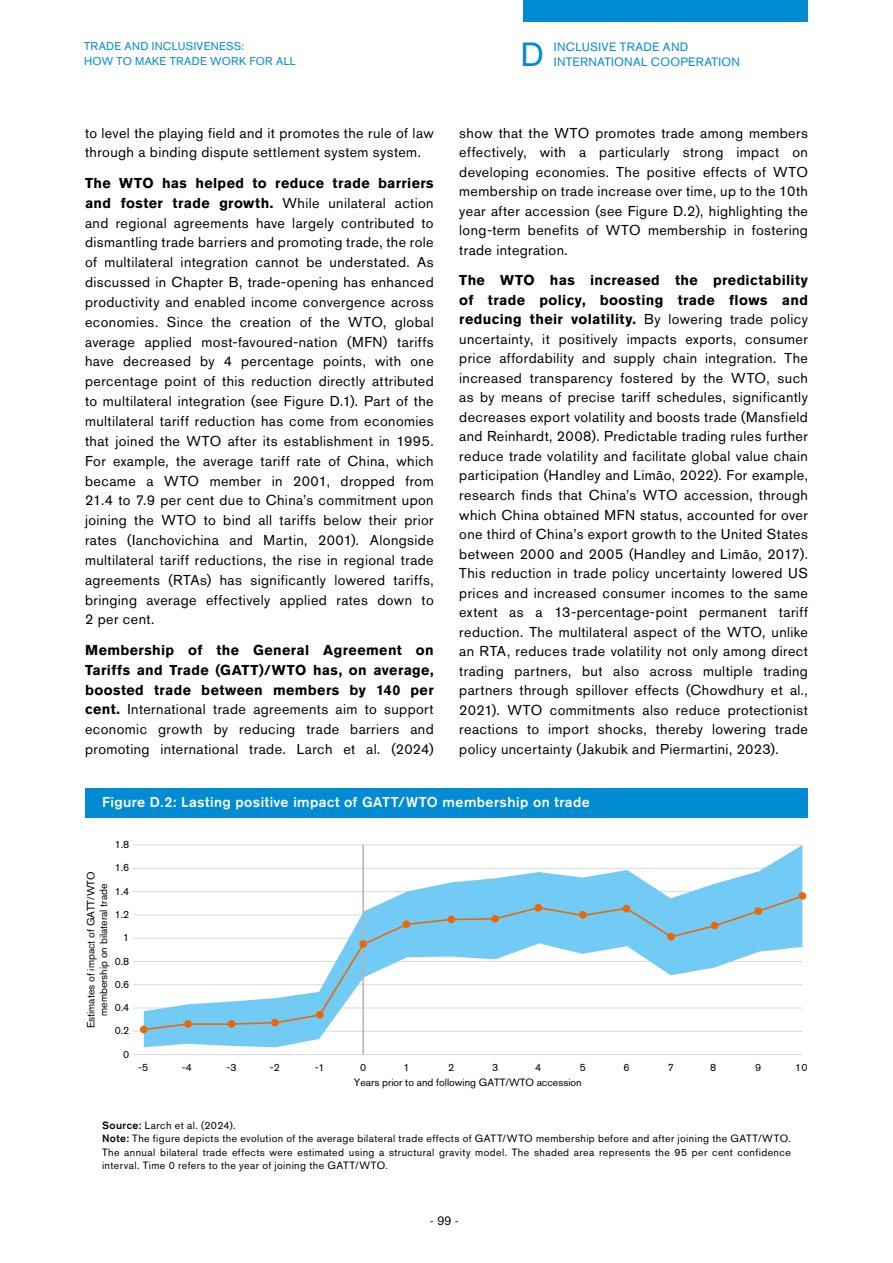
<style>
.page{position:relative;width:893px;height:1263px;background:#fff}
.page>*{position:absolute;margin:0;border:0;box-sizing:border-box;transform-origin:0 0}
.t1{font:33.3px "Akzidenz Grotesk BE";color:#008bd2}
.t2{font:14.25px/19.5px "Akzidenz Grotesk BE";letter-spacing:.03em;color:#000;text-align:justify}
.t3{font:500 14.25px "Akzidenz Grotesk BE";letter-spacing:.03em;color:#fff}
.t4{font:12px/15px "Akzidenz Grotesk BE";letter-spacing:.025em;color:#008bd2}
.t5{font:300 12px "Calvert MT Std";color:#000}
.t6{font:11.25px/14.2px "Akzidenz Grotesk BE";letter-spacing:.025em;color:#008bd2}
.t7{font:10.5px/13.5px "Akzidenz Grotesk BE";letter-spacing:.04em;color:#000}
.t8{font:10.5px/12.6px "Akzidenz Grotesk BE";color:#000;text-align:center}
.s1{font-weight:700}
.s2{font-weight:500}
</style>
<div class="page">
<div style="left:523px;top:0;width:285px;height:21px;background:#008bd2"></div>
<div style="left:85px;top:788px;width:723px;height:30px;background:#008bd2"></div>
<hr style="left:133px;top:1031px;width:669px;height:1px;background:#dadada">
<hr style="left:133px;top:1008px;width:669px;height:1px;background:#dadada">
<hr style="left:133px;top:984px;width:669px;height:1px;background:#dadada">
<hr style="left:133px;top:891px;width:669px;height:1px;background:#dadada">
<hr style="left:133px;top:845px;width:669px;height:1px;background:#dadada">
<hr style="left:133px;top:914px;width:669px;height:1px;background:#dadada">
<hr style="left:133px;top:938px;width:669px;height:1px;background:#dadada">
<hr style="left:133px;top:961px;width:669px;height:1px;background:#dadada">
<hr style="left:133px;top:868px;width:669px;height:1px;background:#dadada">
<svg style="left:144px;top:845px;width:658px;height:202px"></svg>
<svg style="left:143px;top:894px;width:660px;height:137px"></svg>
<hr style="left:133px;top:1054px;width:669px;height:1px;background:#dadada">
<hr style="left:362px;top:845px;width:2px;height:210px;background:#b3b2b2">
<div style="left:140px;top:1026px;width:8px;height:7px;background:#ec6608;border-radius:50%"></div>
<div style="left:228px;top:1020px;width:7px;height:8px;background:#ec6608;border-radius:50%"></div>
<div style="left:271px;top:1019px;width:8px;height:7px;background:#ec6608;border-radius:50%"></div>
<div style="left:316px;top:1011px;width:8px;height:7px;background:#ec6608;border-radius:50%"></div>
<div style="left:359px;top:940px;width:8px;height:8px;background:#ec6608;border-radius:50%"></div>
<div style="left:403px;top:920px;width:7px;height:8px;background:#ec6608;border-radius:50%"></div>
<div style="left:447px;top:915px;width:8px;height:8px;background:#ec6608;border-radius:50%"></div>
<div style="left:491px;top:915px;width:8px;height:8px;background:#ec6608;border-radius:50%"></div>
<div style="left:534px;top:904px;width:8px;height:8px;background:#ec6608;border-radius:50%"></div>
<div style="left:579px;top:911px;width:8px;height:8px;background:#ec6608;border-radius:50%"></div>
<div style="left:623px;top:905px;width:7px;height:7px;background:#ec6608;border-radius:50%"></div>
<div style="left:667px;top:933px;width:8px;height:7px;background:#ec6608;border-radius:50%"></div>
<div style="left:711px;top:922px;width:7px;height:7px;background:#ec6608;border-radius:50%"></div>
<div style="left:754px;top:907px;width:8px;height:8px;background:#ec6608;border-radius:50%"></div>
<div style="left:799px;top:892px;width:7px;height:8px;background:#ec6608;border-radius:50%"></div>
<div style="left:184px;top:1020px;width:8px;height:8px;background:#ec6608;border-radius:50%"></div>
<p class="t6" style="left:84px;top:39px;width:213px">TRADE AND INCLUSIVENESS:<br>HOW TO MAKE TRADE WORK FOR ALL</p>
<h1 class="t1" style="left:520px;top:35px;width:25px">D</h1>
<p class="t4" style="left:554px;top:39px;width:188px">INCLUSIVE TRADE AND<br>INTERNATIONAL COOPERATION</p>
<p class="t2" style="left:459px;top:123px;width:350px">show that the WTO promotes trade among members effectively, with a particularly strong impact on developing economies. The positive effects of WTO membership on trade increase over time, up to the 10th year after accession (see Figure D.2), highlighting the long-term benefits of WTO membership in fostering trade integration.</p>
<p class="t2" style="left:459px;top:270px;width:350px"><span class="s1">The WTO has increased the predictability of trade policy, boosting trade flows and reducing their volatility.</span> By lowering trade policy uncertainty, it positively impacts exports, consumer price affordability and supply chain integration. The increased transparency fostered by the WTO, such as by means of precise tariff schedules, significantly decreases export volatility and boosts trade (Mansfield and Reinhardt, 2008). Predictable trading rules further reduce trade volatility and facilitate global value chain participation (Handley and Limão, 2022). For example, research finds that China’s WTO accession, through which China obtained MFN status, accounted for over one third of China’s export growth to the United States between 2000 and 2005 (Handley and Limão, 2017).<br>This reduction in trade policy uncertainty lowered US prices and increased consumer incomes to the same extent as a 13-percentage-point permanent tariff reduction. The multilateral aspect of the WTO, unlike an RTA, reduces trade volatility not only among direct trading partners, but also across multiple trading partners through spillover effects (Chowdhury et al., 2021). WTO commitments also reduce protectionist reactions to import shocks, thereby lowering trade policy uncertainty (Jakubik and Piermartini, 2023).</p>
<p class="t3" style="left:102px;top:793px;width:489px">Figure D.2: Lasting positive impact of GATT/WTO membership on trade</p>
<p class="t2" style="left:85px;top:123px;width:350px">to level the playing field and it promotes the rule of law through a binding dispute settlement system system.</p>
<p class="t2" style="left:85px;top:173px;width:350px"><span class="s1">The WTO has helped to reduce trade barriers and foster trade growth.</span> While unilateral action and regional agreements have largely contributed to dismantling trade barriers and promoting trade, the role of multilateral integration cannot be understated. As discussed in Chapter B, trade-opening has enhanced productivity and enabled income convergence across economies. Since the creation of the WTO, global average applied most-favoured-nation (MFN) tariffs have decreased by 4 percentage points, with one percentage point of this reduction directly attributed to multilateral integration (see Figure D.1). Part of the multilateral tariff reduction has come from economies that joined the WTO after its establishment in 1995.<br>For example, the average tariff rate of China, which became a WTO member in 2001, dropped from 21.4 to 7.9 per cent due to China’s commitment upon joining the WTO to bind all tariffs below their prior rates (Ianchovichina and Martin, 2001). Alongside multilateral tariff reductions, the rise in regional trade agreements (RTAs) has significantly lowered tariffs, bringing average effectively applied rates down to 2 per cent.</p>
<p class="t2" style="left:85px;top:640px;width:350px"><span class="s1">Membership of the General Agreement on Tariffs and Trade (GATT)/WTO has, on average, boosted trade between members by 140 per cent.</span> International trade agreements aim to support economic growth by reducing trade barriers and promoting international trade. Larch et al. (2024)</p>
<p class="t7" style="left:115px;top:837px;width:16px">1.8</p>
<p class="t7" style="left:115px;top:861px;width:16px">1.6</p>
<p class="t8" style="left:84px;top:1028px;width:158px;rotate:-90deg">Estimates of impact of GATT/WTO membership on bilateral trade</p>
<p class="t7" style="left:115px;top:884px;width:16px">1.4</p>
<p class="t7" style="left:115px;top:907px;width:16px">1.2</p>
<p class="t7" style="left:123px;top:931px;width:8px">1</p>
<p class="t7" style="left:115px;top:954px;width:16px">0.8</p>
<p class="t7" style="left:115px;top:977px;width:16px">0.6</p>
<p class="t7" style="left:115px;top:1001px;width:16px">0.4</p>
<p class="t7" style="left:115px;top:1024px;width:16px">0.2</p>
<p class="t7" style="left:123px;top:1047px;width:8px">0</p>
<p class="t7" style="left:138px;top:1061px;width:11px">-5</p>
<p class="t7" style="left:182px;top:1061px;width:11px">-4</p>
<p class="t7" style="left:227px;top:1061px;width:11px">-3</p>
<p class="t7" style="left:270px;top:1061px;width:11px">-2</p>
<p class="t7" style="left:315px;top:1061px;width:11px">-1</p>
<p class="t7" style="left:360px;top:1061px;width:8px">0</p>
<p class="t7" style="left:403px;top:1061px;width:8px">1</p>
<p class="t7" style="left:448px;top:1061px;width:8px">2</p>
<p class="t7" style="left:492px;top:1061px;width:8px">3</p>
<p class="t7" style="left:535px;top:1061px;width:8px">4</p>
<p class="t7" style="left:580px;top:1061px;width:8px">5</p>
<p class="t7" style="left:623px;top:1061px;width:8px">6</p>
<p class="t7" style="left:668px;top:1061px;width:8px">7</p>
<p class="t7" style="left:710px;top:1061px;width:8px">8</p>
<p class="t7" style="left:755px;top:1061px;width:8px">9</p>
<p class="t7" style="left:795px;top:1061px;width:14px">10</p>
<p class="t8" style="left:354px;top:1076px;width:229px">Years prior to and following GATT/WTO accession</p>
<p class="t7" style="left:102px;top:1118px;width:690px"><span class="s2">Source:</span> Larch et al. (2024).<br><span class="s2">Note:</span> The figure depicts the evolution of the average bilateral trade effects of GATT/WTO membership before and after joining the GATT/WTO.<br>The annual bilateral trade effects were estimated using a structural gravity model. The shaded area represents the 95 per cent confidence interval. Time 0 refers to the year of joining the GATT/WTO.</p>
<p class="t5" style="left:430px;top:1214px;width:30px">- 99 -</p>
</div>
